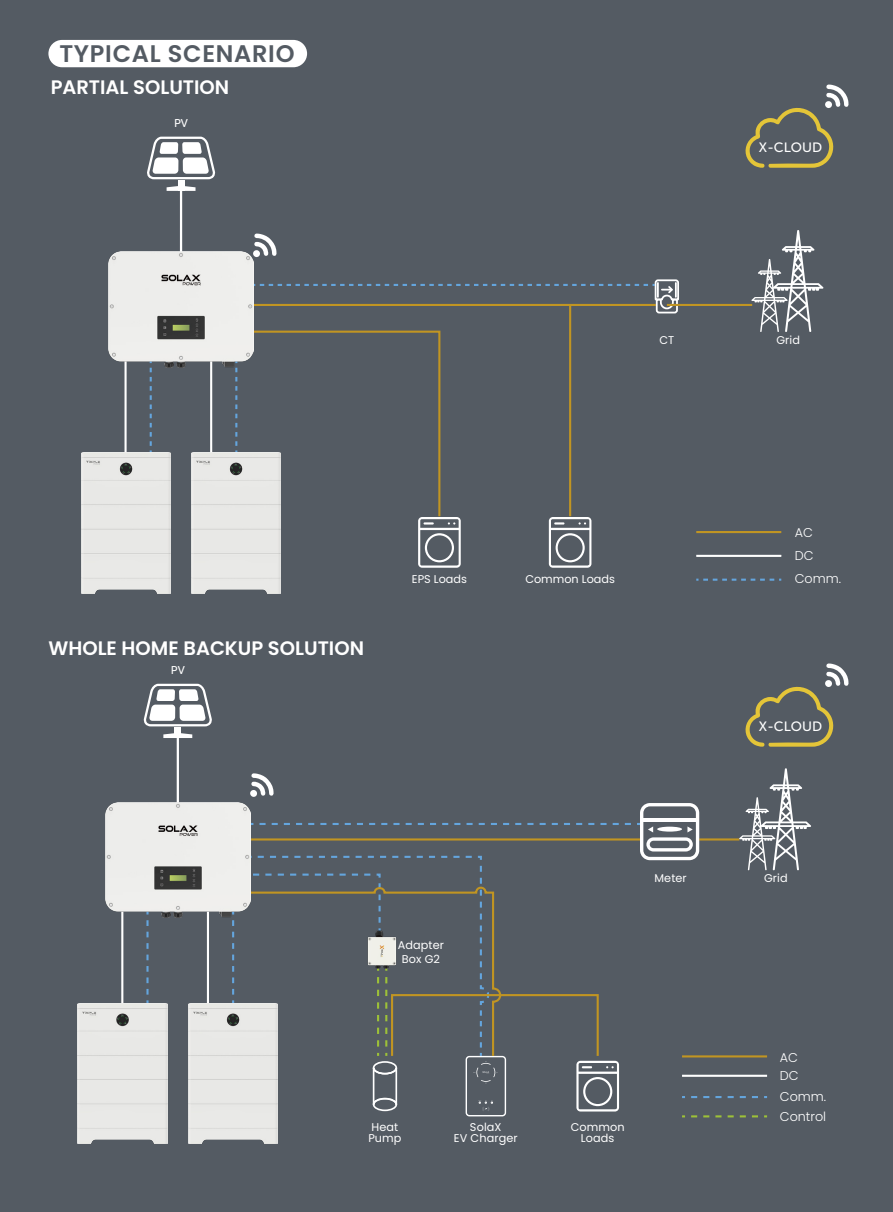
<style>
.page{position:relative;width:893px;height:1212px;background:#545b63}
.page>*{position:absolute;margin:0;border:0;box-sizing:border-box;transform-origin:0 0}
.t1{font:600 24px "Poppins";letter-spacing:.03em;color:#545b63}
.t2{font:600 19.5px "Poppins";color:#fff}
.t3{font:13.5px "Museo Sans 500";color:#fff}
.t4{font:300 12.75px/23.1px "Poppins";color:#fff}
.t5{font:11.25px/11.2px "Poppins";letter-spacing:.01em;color:#fff;text-align:center}
.t6{font:11.25px "Museo Sans 500";color:#fff}
</style>
<div class="page">
<hr style="left:569px;top:305px;width:2px;height:211px;background:#c19522">
<hr style="left:696px;top:531px;width:85px;height:2px;background:#c19522">
<hr style="left:696px;top:555px;width:85px;height:2px;background:#fff">
<svg style="left:696px;top:579px;width:85px;height:2px"></svg>
<svg style="left:253px;top:234px;width:24px;height:23px"></svg>
<svg style="left:745px;top:85px;width:104px;height:83px"></svg>
<svg style="left:745px;top:663px;width:104px;height:84px"></svg>
<svg style="left:751px;top:230px;width:72px;height:102px"></svg>
<svg style="left:251px;top:330px;width:210px;height:238px"></svg>
<svg style="left:549px;top:517px;width:42px;height:51px"></svg>
<hr style="left:180px;top:191px;width:2px;height:73px;background:#fff">
<svg style="left:147px;top:137px;width:68px;height:42px"></svg>
<div style="left:178px;top:181px;width:6px;height:10px;background:#fff"></div>
<svg style="left:167px;top:186px;width:29px;height:5px"></svg>
<div style="left:48px;top:40px;width:259px;height:27px;background:#fff;border-radius:14px"></div>
<svg style="left:253px;top:278px;width:426px;height:36px"></svg>
<hr style="left:667px;top:304px;width:85px;height:2px;background:#c19522">
<hr style="left:210px;top:361px;width:2px;height:92px;background:#fff">
<svg style="left:235px;top:367px;width:2px;height:86px"></svg>
<hr style="left:125px;top:361px;width:2px;height:92px;background:#fff">
<svg style="left:150px;top:367px;width:2px;height:86px"></svg>
<img style="left:109px;top:252px;width:144px;height:115px">
<img style="left:81px;top:453px;width:89px;height:140px">
<img style="left:192px;top:453px;width:89px;height:140px">
<hr style="left:177px;top:738px;width:2px;height:65px;background:#fff">
<svg style="left:144px;top:684px;width:68px;height:42px"></svg>
<div style="left:175px;top:728px;width:6px;height:10px;background:#fff"></div>
<svg style="left:163px;top:733px;width:29px;height:5px"></svg>
<svg style="left:206px;top:768px;width:605px;height:349px"></svg>
<hr style="left:121px;top:911px;width:2px;height:92px;background:#fff">
<svg style="left:146px;top:920px;width:3px;height:83px"></svg>
<img style="left:106px;top:802px;width:144px;height:116px">
<img style="left:78px;top:1003px;width:89px;height:141px">
<img style="left:188px;top:1003px;width:90px;height:141px">
<h1 class="t1" style="left:59px;top:40px;width:237px">TYPICAL SCENARIO</h1>
<h2 class="t2" style="left:51px;top:76px;width:180px">PARTIAL SOLUTION</h2>
<p class="t6" style="left:174px;top:117px;width:15px">PV</p>
<p class="t5" style="left:659px;top:334px;width:16px">CT</p>
<p class="t3" style="left:759px;top:140px;width:65px">X-CLOUD</p>
<p class="t5" style="left:776px;top:334px;width:25px">Grid</p>
<h2 class="t2" style="left:48px;top:636px;width:317px">WHOLE HOME BACKUP SOLUTION</h2>
<p class="t6" style="left:171px;top:664px;width:15px">PV</p>
<p class="t5" style="left:412px;top:573px;width:57px">EPS Loads</p>
<p class="t5" style="left:525px;top:573px;width:91px">Common Loads</p>
<p class="t4" style="left:795px;top:521px;width:48px">AC<br>DC<br>Comm.</p>
<p class="t3" style="left:759px;top:719px;width:65px">X-CLOUD</p>
<p class="t5" style="left:398px;top:938px;width:48px;line-height:13.5px">Adapter<br>Box G2</p>
<p class="t5" style="left:368px;top:1122px;width:35px;text-align:left">Heat<br>Pump</p>
<p class="t5" style="left:454px;top:1122px;width:65px">SolaX<br>EV Charger</p>
<p class="t5" style="left:654px;top:872px;width:34px">Meter</p>
<p class="t5" style="left:764px;top:872px;width:25px">Grid</p>
<p class="t5" style="left:571px;top:1122px;width:56px">Common<br>Loads</p>
<p class="t4" style="left:780px;top:1048px;width:20px;line-height:18.8px">AC<br>DC</p>
<p class="t4" style="left:780px;top:1105px;width:48px">Control</p>
<p class="t4" style="left:780px;top:1085px;width:48px">Comm.</p>
</div>
